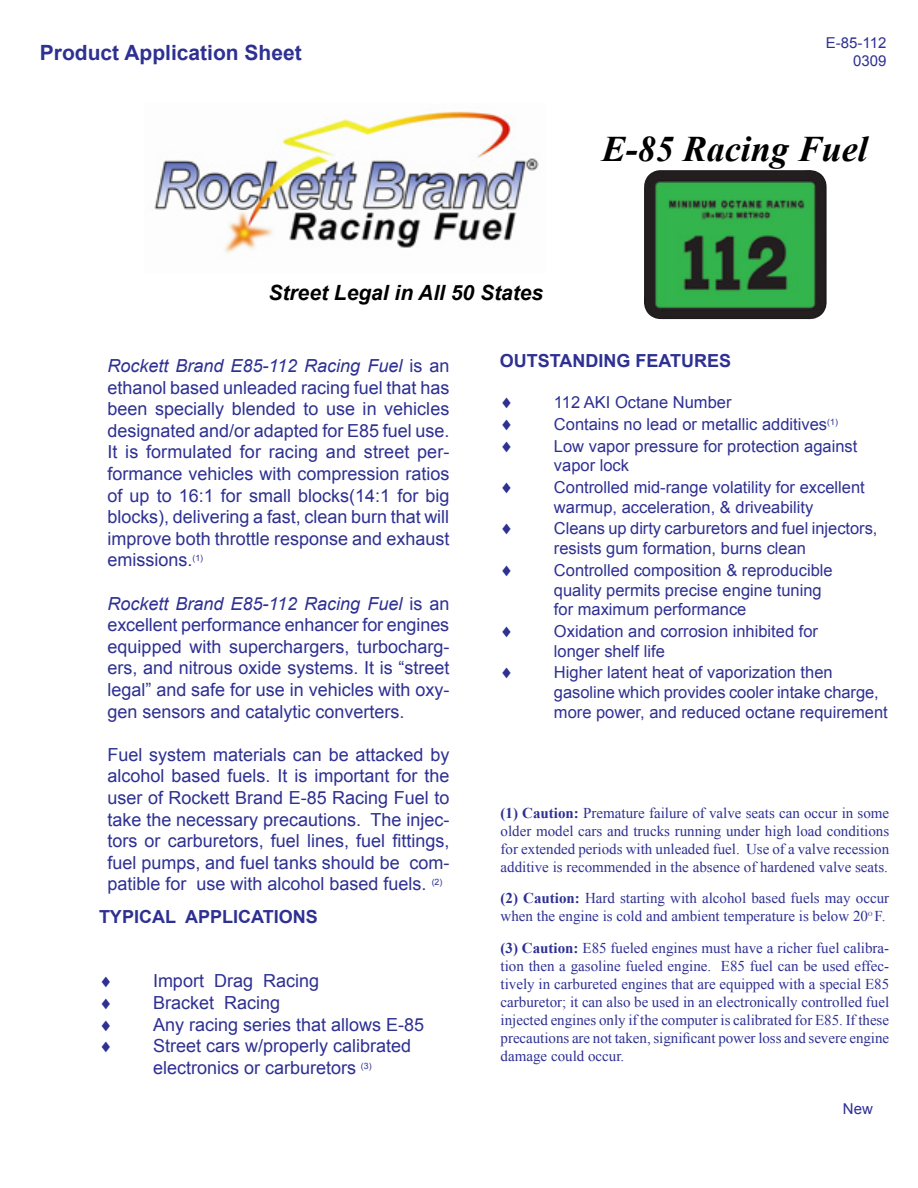
<style>
.page{position:relative;width:918px;height:1188px;background:#fff}
.page>*{position:absolute;margin:0;border:0;box-sizing:border-box;transform-origin:0 0}
.t1{font:italic 700 36px "Times New Roman";color:#000}
.t2{font:italic 700 21px "Arial";color:#000}
.t3{font:700 21px "Arial";color:#2e3092}
.t4{font:18px/21.6px "Arial";color:#2e3092;text-align:justify}
.t5{font:700 18px "Arial";color:#2e3092}
.t6{font:16.5px/19.8px "Arial";color:#2e3092}
.t7{font:15px/18px "Times New Roman";color:#2e3092;text-align:justify}
.t8{font:15px/18px "Arial";color:#2e3092;text-align:right}
.t9{font:6.15px "Times New Roman";color:#2e3092}
.s1{font-style:italic}
.s2{font-weight:700}
</style>
<div class="page">
<img style="left:154px;top:111px;width:385px;height:143px">
<img style="left:644px;top:170px;width:183px;height:149px">
<p class="t3" style="left:40px;top:39px;width:263px">Product Application Sheet</p>
<p class="t2" style="left:268px;top:279px;width:276px">Street Legal in All 50 States</p>
<p class="t8" style="left:826px;top:33px;width:62px">E-85-112<br>0309</p>
<h1 class="t1" style="left:602px;top:123px;width:268px">E-85 Racing Fuel</h1>
<p class="t4" style="left:107px;top:355px;width:344px"><span class="s1">Rockett Brand E85-112 Racing Fuel</span> is an ethanol based unleaded racing fuel that has been specially blended to use in vehicles designated and/or adapted for E85 fuel use.<br>It is formulated for racing and street per&shy;formance vehicles with compression ratios of up to 16:1 for small blocks(14:1 for big blocks), delivering a fast, clean burn that will improve both throttle response and exhaust emissions.<sup>(1)</sup></p>
<p class="t4" style="left:107px;top:593px;width:344px"><span class="s1">Rockett Brand E85-112 Racing Fuel</span> is an excellent performance enhancer for engines equipped with superchargers, turbocharg&shy;ers, and nitrous oxide systems. It is “street legal” and safe for use in vehicles with oxy&shy;gen sensors and catalytic converters.</p>
<p class="t4" style="left:107px;top:744px;width:344px">Fuel system materials can be attacked by alcohol based fuels. It is important for the user of Rockett Brand E-85 Racing Fuel to take the necessary precautions. The injec&shy;tors or carburetors, fuel lines, fuel fittings, fuel pumps, and fuel tanks should be com&shy;patible for use with alcohol based fuels. <sup>(2)</sup></p>
<p class="t5" style="left:99px;top:904px;width:220px">TYPICAL APPLICATIONS</p>
<p class="t4" style="left:153px;top:970px;width:168px">Import Drag Racing</p>
<p class="t4" style="left:153px;top:992px;width:129px">Bracket Racing</p>
<p class="t4" style="left:153px;top:1014px;width:273px">Any racing series that allows E-85</p>
<p class="t4" style="left:153px;top:1035px;width:260px">Street cars w/properly calibrated electronics or carburetors <sup>(3)</sup></p>
<p class="t5" style="left:500px;top:349px;width:233px">OUTSTANDING FEATURES</p>
<p class="t6" style="left:554px;top:393px;width:179px">112 AKI Octane Number</p>
<p class="t6" style="left:554px;top:414px;width:285px">Contains no lead or metallic additives<sup>(1)</sup></p>
<p class="t6" style="left:554px;top:436px;width:305px">Low vapor pressure for protection against vapor lock</p>
<p class="t6" style="left:554px;top:477px;width:312px">Controlled mid-range volatility for excellent warmup, acceleration, &amp; driveability</p>
<p class="t6" style="left:554px;top:519px;width:325px">Cleans up dirty carburetors and fuel injectors, resists gum formation, burns clean</p>
<p class="t6" style="left:554px;top:560px;width:280px">Controlled composition &amp; reproducible quality permits precise engine tuning for maximum performance</p>
<p class="t6" style="left:554px;top:621px;width:266px">Oxidation and corrosion inhibited for longer shelf life</p>
<p class="t6" style="left:554px;top:663px;width:335px">Higher latent heat of vaporization then gasoline which provides cooler intake charge, more power, and reduced octane requirement</p>
<p class="t7" style="left:501px;top:804px;width:390px"><span class="s2">(1) Caution:</span> Premature failure of valve seats can occur in some older model cars and trucks running under high load conditions for extended periods with unleaded fuel. Use of a valve recession additive is recommended in the absence of hardened valve seats.</p>
<p class="t7" style="left:501px;top:888px;width:390px"><span class="s2">(2) Caution:</span> Hard starting with alcohol based fuels may occur when the engine is cold and ambient temperature is below 20 F.</p>
<p class="t9" style="left:868px;top:909px;width:6px">o</p>
<p class="t7" style="left:501px;top:939px;width:390px"><span class="s2">(3) Caution:</span> E85 fueled engines must have a richer fuel calibra&shy;tion then a gasoline fueled engine. E85 fuel can be used effec&shy;tively in carbureted engines that are equipped with a special E85 carburetor; it can also be used in an electronically controlled fuel injected engines only if the computer is calibrated for E85. If these precautions are not taken, significant power loss and severe engine damage could occur.</p>
<p class="t8" style="left:843px;top:1100px;width:32px">New</p>
</div>
